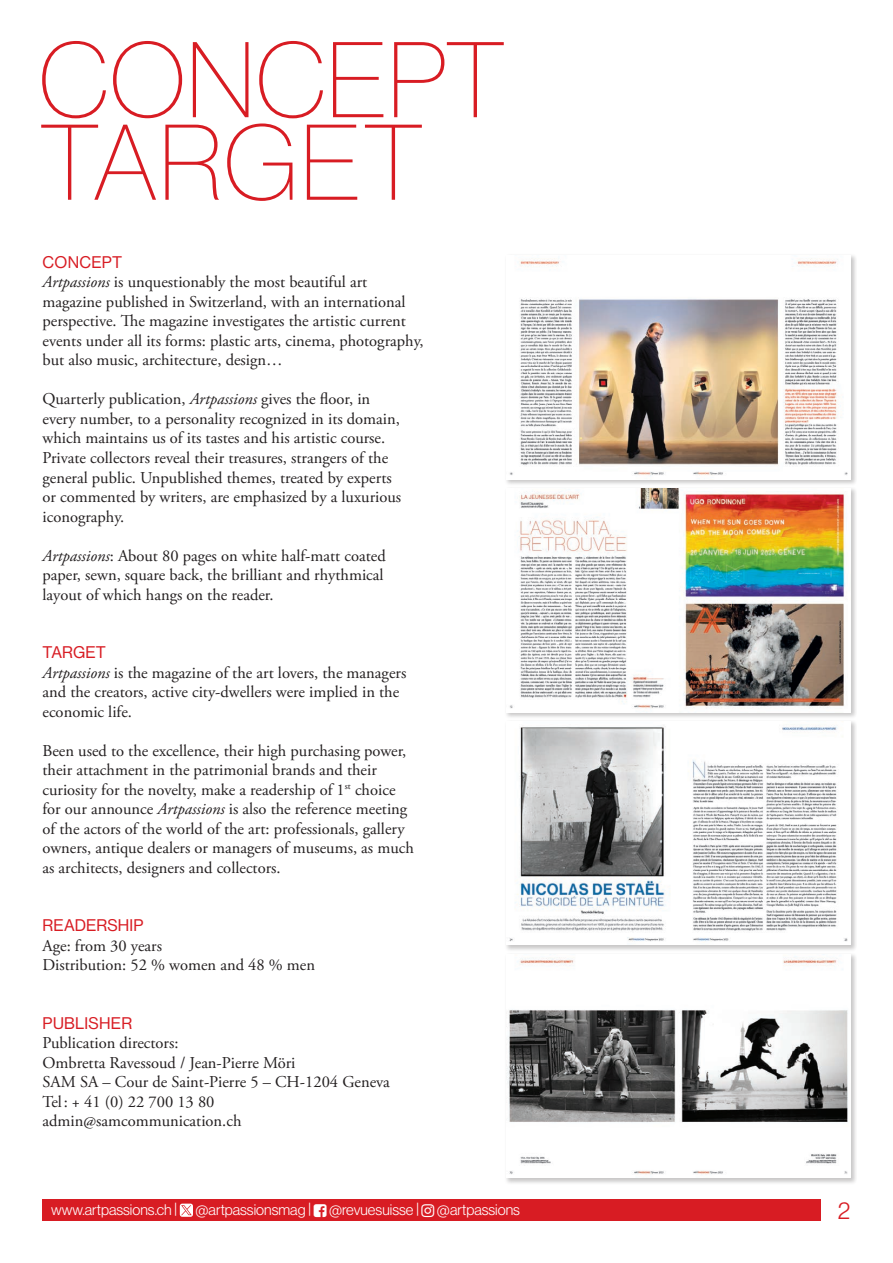
<style>
.page{position:relative;width:893px;height:1263px;background:#fff}
.page>*{position:absolute;margin:0;border:0;box-sizing:border-box;transform-origin:0 0}
.t1{font:105px/82.5px "N Haas Grotesk DS Pro 25 Th";color:#d81c23}
.t2{font:24px "N Haas Grotesk DS Pro 45 Lt";color:#d81c23}
.t3{font:16.5px/19.5px "Adobe Garamond Pro";color:#231f20}
.t4{font:16.5px "N Haas Grotesk DS Pro 55 Rg";letter-spacing:.015em;color:#d81c23}
.t5{font:15px "N Haas Grotesk DS Pro 45 Lt";color:#fff}
.s1{font-style:italic}
</style>
<div class="page">
<div style="left:43px;top:1199px;width:778px;height:21px;background:#d81c23"></div>
<svg style="left:180px;top:1203px;width:13px;height:14px"></svg>
<div style="left:505px;top:254px;width:352px;height:232px;background:#231f20;opacity:.25"></div>
<img style="left:506px;top:255px;width:344px;height:224px">
<div style="left:505px;top:487px;width:352px;height:232px;background:#231f20;opacity:.25"></div>
<img style="left:506px;top:488px;width:344px;height:224px">
<div style="left:505px;top:720px;width:352px;height:232px;background:#231f20;opacity:.25"></div>
<img style="left:506px;top:721px;width:344px;height:224px">
<div style="left:505px;top:952px;width:352px;height:233px;background:#231f20;opacity:.25"></div>
<img style="left:506px;top:954px;width:344px;height:224px">
<h1 class="t1" style="left:38px;top:39px;width:469px">CONCEPT<br>TARGET</h1>
<p class="t4" style="left:43px;top:253px;width:81px">CONCEPT</p>
<p class="t3" style="left:43px;top:273px;width:383px"><span class="s1">Artpassions</span> is unquestionably the most beautiful art magazine published in Switzerland, with an international perspective. The magazine investigates the artistic current events under all its forms: plastic arts, cinema, photography, but also music, architecture, design…</p>
<p class="t3" style="left:43px;top:390px;width:360px">Quarterly publication, <span class="s1">Artpassions</span> gives the floor, in every number, to a personality recognized in its domain, which maintains us of its tastes and his artistic course.<br>Private collectors reveal their treasures, strangers of the general public. Unpublished themes, treated by experts or commented by writers, are emphasized by a luxurious iconography.</p>
<p class="t3" style="left:43px;top:546px;width:345px"><span class="s1">Artpassions</span>: About 80 pages on white half-matt coated paper, sewn, square back, the brilliant and rhythmical layout of which hangs on the reader.</p>
<p class="t4" style="left:43px;top:643px;width:65px">TARGET</p>
<p class="t3" style="left:43px;top:663px;width:365px"><span class="s1">Artpassions</span> is the magazine of the art lovers, the managers and the creators, active city-dwellers were implied in the economic life.</p>
<p class="t3" style="left:43px;top:741px;width:373px">Been used to the excellence, their high purchasing power, their attachment in the patrimonial brands and their curiosity for the novelty, make a readership of 1<sup>st</sup> choice for our announce <span class="s1">Artpassions</span> is also the reference meeting of the actors of the world of the art: professionals, gallery owners, antique dealers or managers of museums, as much as architects, designers and collectors.</p>
<p class="t4" style="left:43px;top:916px;width:102px">READERSHIP</p>
<p class="t3" style="left:43px;top:936px;width:274px">Age: from 30 years<br>Distribution: 52 % women and 48 % men</p>
<p class="t4" style="left:43px;top:1013px;width:91px">PUBLISHER</p>
<p class="t3" style="left:43px;top:1034px;width:349px">Publication directors:<br>Ombretta Ravessoud / Jean-Pierre Möri<br>SAM SA – Cour de Saint-Pierre 5 – CH-1204 Geneva<br>Tel: + 41 (0) 22 700 13 80 admin@samcommunication.ch</p>
<p class="t5" style="left:51px;top:1201px;width:470px">www.artpassions.ch | @artpassionsmag | @revuesuisse | @artpassions</p>
<h2 class="t2" style="left:838px;top:1197px;width:14px">2</h2>
</div>
